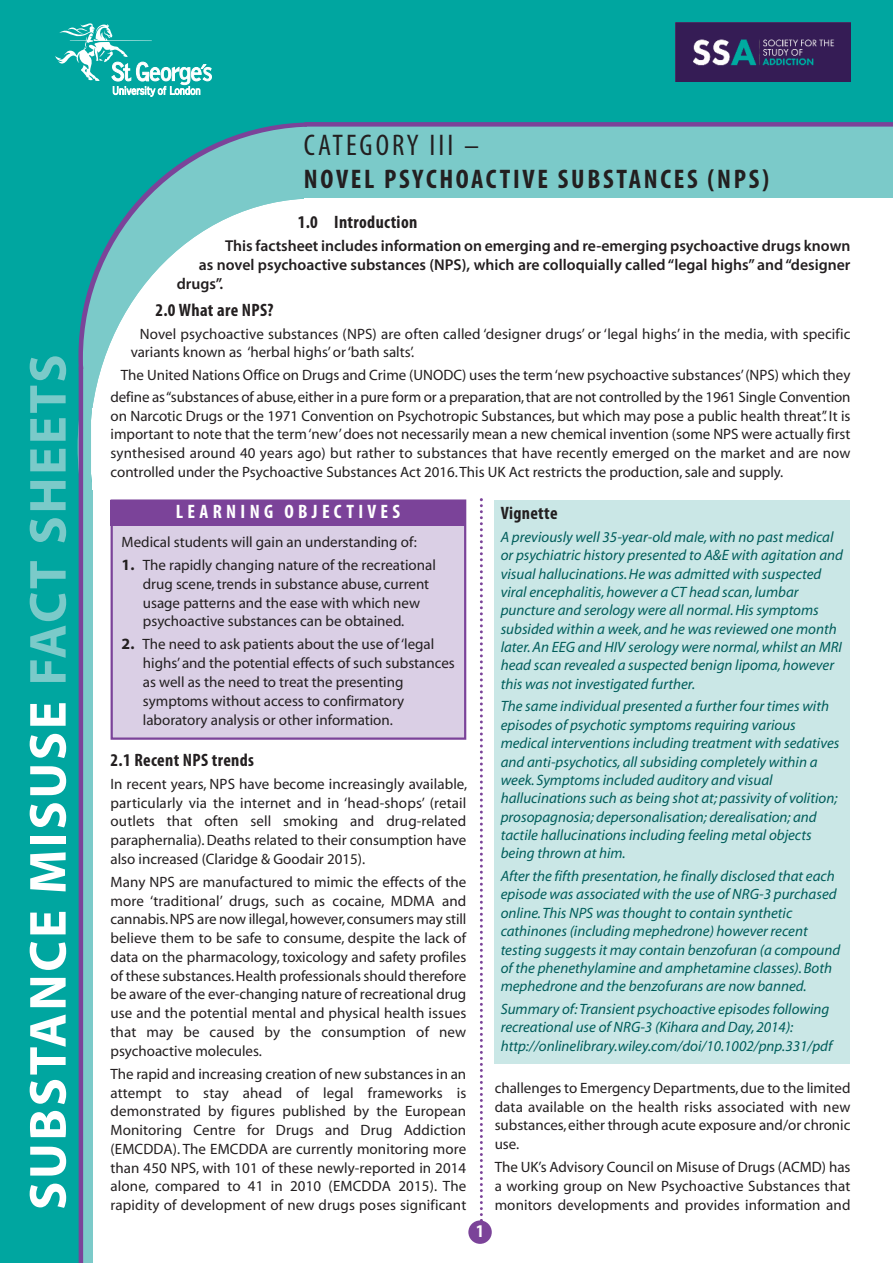
<style>
.page{position:relative;width:893px;height:1263px;background:#00a6a0}
.page>*{position:absolute;margin:0;border:0;box-sizing:border-box;transform-origin:0 0}
.t1{font:700 52.5px "Myriad";letter-spacing:.05em;color:#fff}
.t2{font:condensed 30px "Myriad Pro";letter-spacing:.1em;color:#231f20}
.t3{font:700 condensed 27px "Myriad Pro";letter-spacing:.1em;color:#231f20}
.t4{font:700 condensed 19.5px "Myriad Pro";letter-spacing:.22em;color:#fff}
.t5{font:700 condensed 18px "Myriad Pro";letter-spacing:.02em;color:#231f20}
.t6{font:700 condensed 18px "Myriad Pro";color:#fff}
.t7{font:600 15.75px "Myriad Pro";color:#231f20}
.t8{font:15px/18.8px "Myriad";color:#231f20;text-align:justify}
.t9{font:italic 15px/18.5px "Myriad";color:#005d5b}
.s1{color:#7bcac9}
.s2{font-weight:700;font-size:15.75px}
</style>
<div class="page">
<svg style="left:55px;top:23px;width:157px;height:73px"></svg>
<svg style="left:152px;top:127px;width:155px;height:59px"></svg>
<svg style="left:78px;top:186px;width:229px;height:521px;background:#c8e7e8"></svg>
<div style="left:92px;top:408px;width:282px;height:855px;background:#fff"></div>
<div style="left:307px;top:126px;width:586px;height:76px;background:#7bcac9"></div>
<div style="left:304px;top:199px;width:589px;height:1064px;background:#fff"></div>
<svg style="left:83px;top:369px;width:8px;height:894px;background:#7bc5c7"></svg>
<svg style="left:480px;top:498px;width:3px;height:722px"></svg>
<div style="left:304px;top:122px;width:589px;height:5px;background:#7b4399"></div>
<hr style="left:79px;top:366px;width:4px;height:897px;background:#7b4399">
<div style="left:87px;top:490px;width:6px;height:773px;background:#7bcac9"></div>
<img style="left:676px;top:23px;width:174px;height:58px">
<div style="left:113px;top:502px;width:351px;height:235px;background:#dacfe5"></div>
<div style="left:111px;top:499px;width:355px;height:241px;border:2px solid #7b4399"></div>
<div style="left:468px;top:1220px;width:24px;height:24px;background:#7b4399;border-radius:50%"></div>
<div style="left:111px;top:500px;width:355px;height:26px;background:#7b4399"></div>
<div style="left:495px;top:501px;width:355px;height:563px;background:#cae7e6"></div>
<h1 class="t1" style="left:28px;top:1210px;width:857px;rotate:-90deg">SUBSTANCE MISUSE <span class="s1">FACT SHEETS</span></h1>
<h2 class="t2" style="left:304px;top:135px;width:177px">CATEGORY III –</h2>
<h3 class="t3" style="left:304px;top:170px;width:467px">NOVEL PSYCHOACTIVE SUBSTANCES (NPS)</h3>
<p class="t5" style="left:298px;top:216px;width:121px">1.0 Introduction</p>
<p class="t7" style="left:225px;top:240px;width:627px">This factsheet includes information on emerging and re-emerging psychoactive drugs known</p>
<p class="t7" style="left:199px;top:259px;width:653px">as novel psychoactive substances (NPS), which are colloquially called“legal highs” and“designer</p>
<p class="t7" style="left:177px;top:278px;width:48px">drugs”.</p>
<p class="t5" style="left:155px;top:303px;width:120px">2.0 What are NPS?</p>
<p class="t8" style="left:131px;top:325px;width:721px;text-indent:9px">Novel psychoactive substances (NPS) are often called ‘designer drugs’ or ‘legal highs’ in the media, with specific variants known as ‘herbal highs’or‘bath salts’.</p>
<p class="t8" style="left:121px;top:367px;width:731px">The United Nations Office on Drugs and Crime (UNODC) uses the term‘new psychoactive substances’(NPS) which they</p>
<p class="t8" style="left:111px;top:389px;width:741px">define as“substances of abuse,either in a pure form or a preparation,that are not controlled by the 1961 Single Convention on Narcotic Drugs or the 1971 Convention on Psychotropic Substances, but which may pose a public health threat”. It is important to note that the term‘new’does not necessarily mean a new chemical invention (some NPS were actually first synthesised around 40 years ago) but rather to substances that have recently emerged on the market and are now controlled under the Psychoactive Substances Act 2016.This UK Act restricts the production,sale and supply.</p>
<h3 class="t4" style="left:176px;top:504px;width:226px">LEARNING OBJECTIVES</h3>
<p class="t8" style="left:122px;top:534px;width:297px">Medical students will gain an understanding of:</p>
<p class="t8" style="left:143px;top:557px;width:294px;text-align:left;text-indent:-21px"><span class="s2">1.</span> The rapidly changing nature of the recreational drug scene,trends in substance abuse, current usage patterns and the ease with which new psychoactive substances can be obtained.</p>
<p class="t8" style="left:143px;top:636px;width:313px;text-align:left;text-indent:-21px"><span class="s2">2.</span> The need to ask patients about the use of‘legal highs’ and the potential effects of such substances as well as the need to treat the presenting symptoms without access to confirmatory laboratory analysis or other information.</p>
<p class="t5" style="left:111px;top:754px;width:145px">2.1 Recent NPS trends</p>
<p class="t8" style="left:111px;top:776px;width:358px">In recent years, NPS have become increasingly available, particularly via the internet and in ‘head-shops’ (retail outlets that often sell smoking and drug-related paraphernalia).Deaths related to their consumption have also increased (Claridge &amp; Goodair 2015).</p>
<p class="t8" style="left:110px;top:874px;width:357px">Many NPS are manufactured to mimic the effects of the more ‘traditional’ drugs, such as cocaine, MDMA and cannabis.NPS are now illegal,however,consumers may still believe them to be safe to consume, despite the lack of data on the pharmacology, toxicology and safety profiles of these substances.Health professionals should therefore be aware of the ever-changing nature of recreational drug use and the potential mental and physical health issues that may be caused by the consumption of new psychoactive molecules.</p>
<p class="t8" style="left:110px;top:1065px;width:357px">The rapid and increasing creation of new substances in an attempt to stay ahead of legal frameworks is demonstrated by figures published by the European Monitoring Centre for Drugs and Drug Addiction (EMCDDA). The EMCDDA are currently monitoring more than 450 NPS, with 101 of these newly-reported in 2014 alone, compared to 41 in 2010 (EMCDDA 2015). The rapidity of development of new drugs poses significant</p>
<p class="t6" style="left:476px;top:1224px;width:9px">1</p>
<p class="t5" style="left:501px;top:507px;width:58px">Vignette</p>
<p class="t9" style="left:501px;top:529px;width:344px">A previously well 35-year-old male,with no past medical or psychiatric history presented to A&amp;E with agitation and visual hallucinations.He was admitted with suspected viral encephalitis,however a CT head scan, lumbar puncture and serology were all normal.His symptoms subsided within a week,and he was reviewed one month later.An EEG and HIV serology were normal,whilst an MRI head scan revealed a suspected benign lipoma,however this was not investigated further.</p>
<p class="t9" style="left:501px;top:698px;width:340px">The same individual presented a further four times with episodes of psychotic symptoms requiring various medical interventions including treatment with sedatives and anti-psychotics,all subsiding completely within a week. Symptoms included auditory and visual hallucinations such as being shot at; passivity of volition; prosopagnosia; depersonalisation; derealisation; and tactile hallucinations including feeling metal objects being thrown at him.</p>
<p class="t9" style="left:501px;top:868px;width:341px">After the fifth presentation,he finally disclosed that each episode was associated with the use of NRG-3 purchased online.This NPS was thought to contain synthetic cathinones (including mephedrone) however recent testing suggests it may contain benzofuran (a compound of the phenethylamine and amphetamine classes).Both mephedrone and the benzofurans are now banned.</p>
<p class="t9" style="left:501px;top:1001px;width:333px">Summary of:Transient psychoactive episodes following recreational use of NRG-3 (Kihara and Day, 2014): http://onlinelibrary.wiley.com/doi/10.1002/pnp.331/pdf</p>
<p class="t8" style="left:495px;top:1080px;width:357px">challenges to Emergency Departments,due to the limited data available on the health risks associated with new substances,either through acute exposure and/or chronic use.</p>
<p class="t8" style="left:495px;top:1159px;width:357px">The UK’s Advisory Council on Misuse of Drugs (ACMD) has a working group on New Psychoactive Substances that monitors developments and provides information and</p>
</div>
